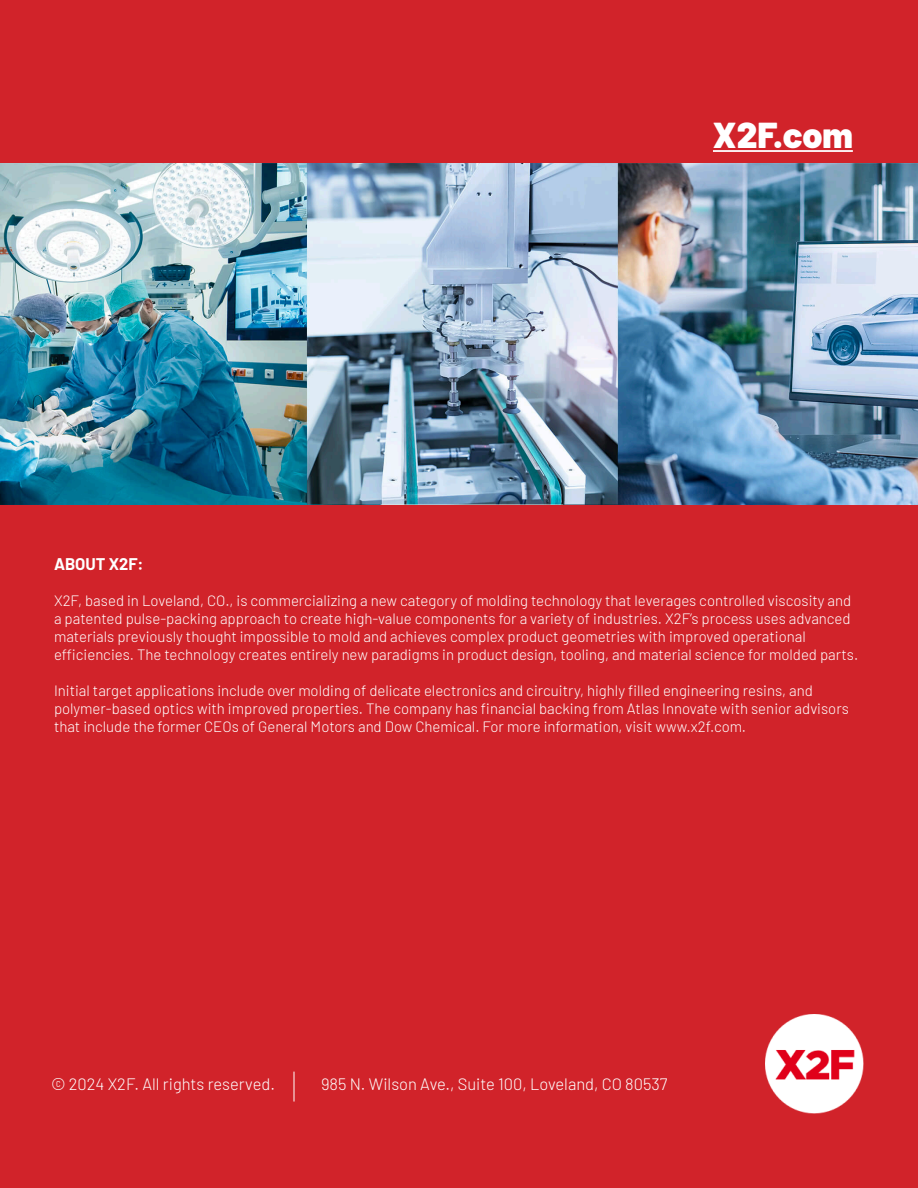
<style>
.page{position:relative;width:918px;height:1188px;background:#d1232a}
.page>*{position:absolute;margin:0;border:0;box-sizing:border-box;transform-origin:0 0}
.t1{font:900 36px "Barlow";color:#fff}
.t2{font:300 16.5px "Barlow";color:#fff}
.t3{font:700 16.5px "Barlow";color:#fff}
.t4{font:300 15px/18px "Barlow";color:#fff}
</style>
<div class="page">
<img style="left:765px;top:1015px;width:99px;height:98px">
<hr style="left:294px;top:1072px;width:1px;height:30px;background:#fff">
<img style="left:0;top:163px;width:918px;height:342px">
<hr style="left:713px;top:150px;width:140px;height:2px;background:#fff">
<p class="t1" style="left:713px;top:108px;width:141px">X2F.com</p>
<p class="t3" style="left:54px;top:552px;width:91px">ABOUT X2F:</p>
<p class="t4" style="left:54px;top:591px;width:806px">X2F, based in Loveland, CO., is commercializing a new category of molding technology that leverages controlled viscosity and a patented pulse-packing approach to create high-value components for a variety of industries. X2F’s process uses advanced materials previously thought impossible to mold and achieves complex product geometries with improved operational efficiencies. The technology creates entirely new paradigms in product design, tooling, and material science for molded parts.</p>
<p class="t4" style="left:54px;top:681px;width:796px">Initial target applications include over molding of delicate electronics and circuitry, highly filled engineering resins, and polymer-based optics with improved properties. The company has financial backing from Atlas Innovate with senior advisors that include the former CEOs of General Motors and Dow Chemical. For more information, visit www.x2f.com.</p>
<p class="t2" style="left:51px;top:1072px;width:226px">© 2024 X2F. All rights reserved.</p>
<p class="t2" style="left:321px;top:1072px;width:348px">985 N. Wilson Ave., Suite 100, Loveland, CO 80537</p>
</div>
